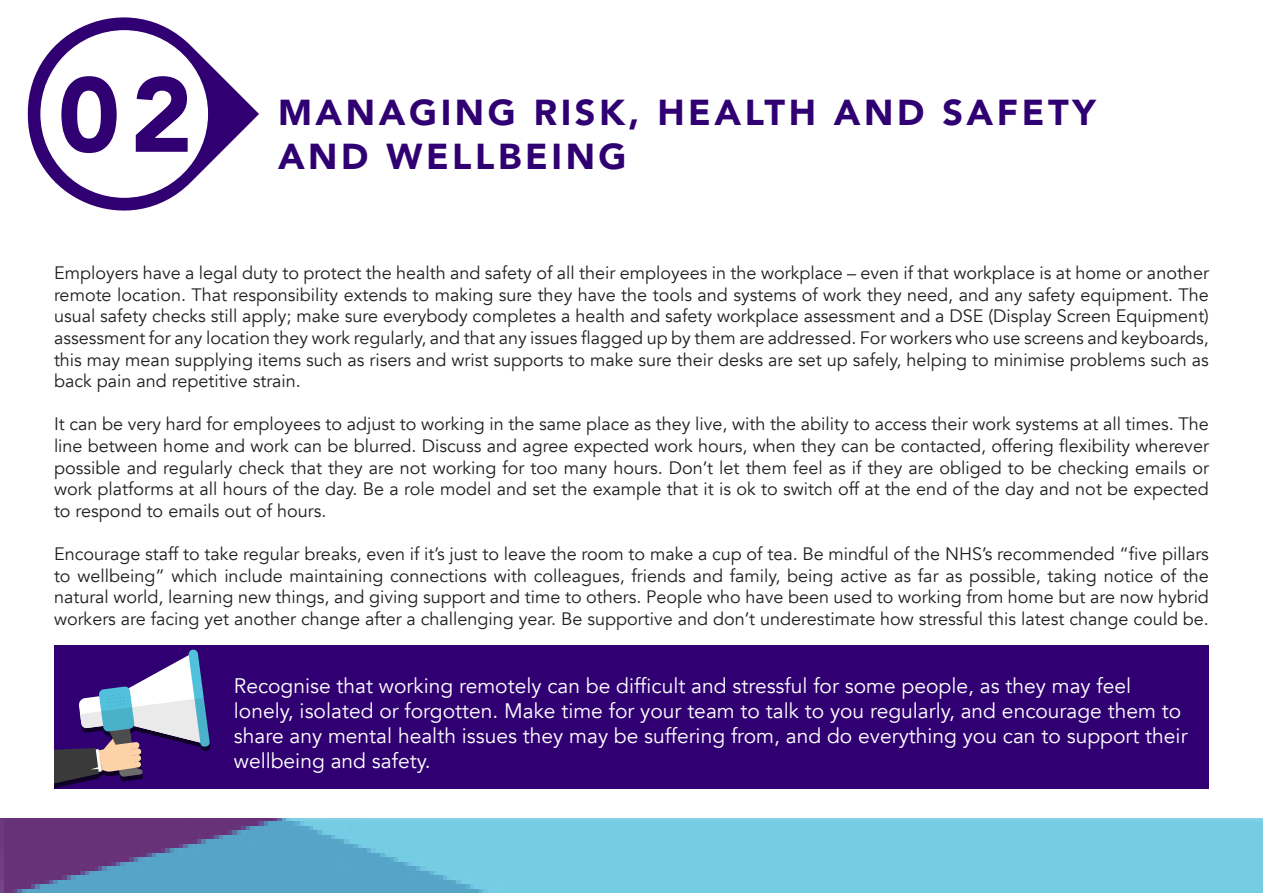
<style>
.page{position:relative;width:1263px;height:893px;background:#fff}
.page>*{position:absolute;margin:0;border:0;box-sizing:border-box;transform-origin:0 0}
.t1{font:900 105px "Avenir";color:#300073}
.t2{font:900 36px "Avenir";letter-spacing:.1em;color:#300073}
.t3{font:21px/25.2px "Avenir";color:#fff}
.t4{font:18px/21.6px "Avenir";color:#231f20;text-align:justify}
</style>
<div class="page">
<img style="left:0;top:819px;width:1263px;height:74px">
<svg style="left:28px;top:17px;width:231px;height:194px"></svg>
<div style="left:41px;top:31px;width:166px;height:166px;background:#fff;border-radius:50%"></div>
<div style="left:54px;top:645px;width:1155px;height:144px;background:#300073"></div>
<svg style="left:54px;top:649px;width:156px;height:139px"></svg>
<p class="t1" style="left:58px;top:25px;width:136px">02</p>
<p class="t2" style="left:278px;top:82px;width:819px">MANAGING RISK, HEALTH AND SAFETY</p>
<p class="t2" style="left:278px;top:125px;width:350px">AND WELLBEING</p>
<p class="t4" style="left:54px;top:262px;width:1156px">Employers have a legal duty to protect the health and safety of all their employees in the workplace – even if that workplace is at home or another</p>
<p class="t4" style="left:54px;top:284px;width:1156px">remote location. That responsibility extends to making sure they have the tools and systems of work they need, and any safety equipment. The usual safety checks still apply; make sure everybody completes a health and safety workplace assessment and a DSE (Display Screen Equipment) assessment for any location they work regularly, and that any issues flagged up by them are addressed. For workers who use screens and keyboards, this may mean supplying items such as risers and wrist supports to make sure their desks are set up safely, helping to minimise problems such as back pain and repetitive strain.</p>
<p class="t4" style="left:54px;top:414px;width:1156px">It can be very hard for employees to adjust to working in the same place as they live, with the ability to access their work systems at all times. The line between home and work can be blurred. Discuss and agree expected work hours, when they can be contacted, offering flexibility wherever possible and regularly check that they are not working for too many hours. Don’t let them feel as if they are obliged to be checking emails or work platforms at all hours of the day. Be a role model and set the example that it is ok to switch off at the end of the day and not be expected to respond to emails out of hours.</p>
<p class="t4" style="left:54px;top:543px;width:1156px">Encourage staff to take regular breaks, even if it’s just to leave the room to make a cup of tea. Be mindful of the NHS’s recommended “five pillars to wellbeing” which include maintaining connections with colleagues, friends and family, being active as far as possible, taking notice of the natural world, learning new things, and giving support and time to others. People who have been used to working from home but are now hybrid workers are facing yet another change after a challenging year. Be supportive and don’t underestimate how stressful this latest change could be.</p>
<p class="t3" style="left:234px;top:673px;width:955px">Recognise that working remotely can be difficult and stressful for some people, as they may feel lonely, isolated or forgotten. Make time for your team to talk to you regularly, and encourage them to share any mental health issues they may be suffering from, and do everything you can to support their wellbeing and safety.</p>
</div>
